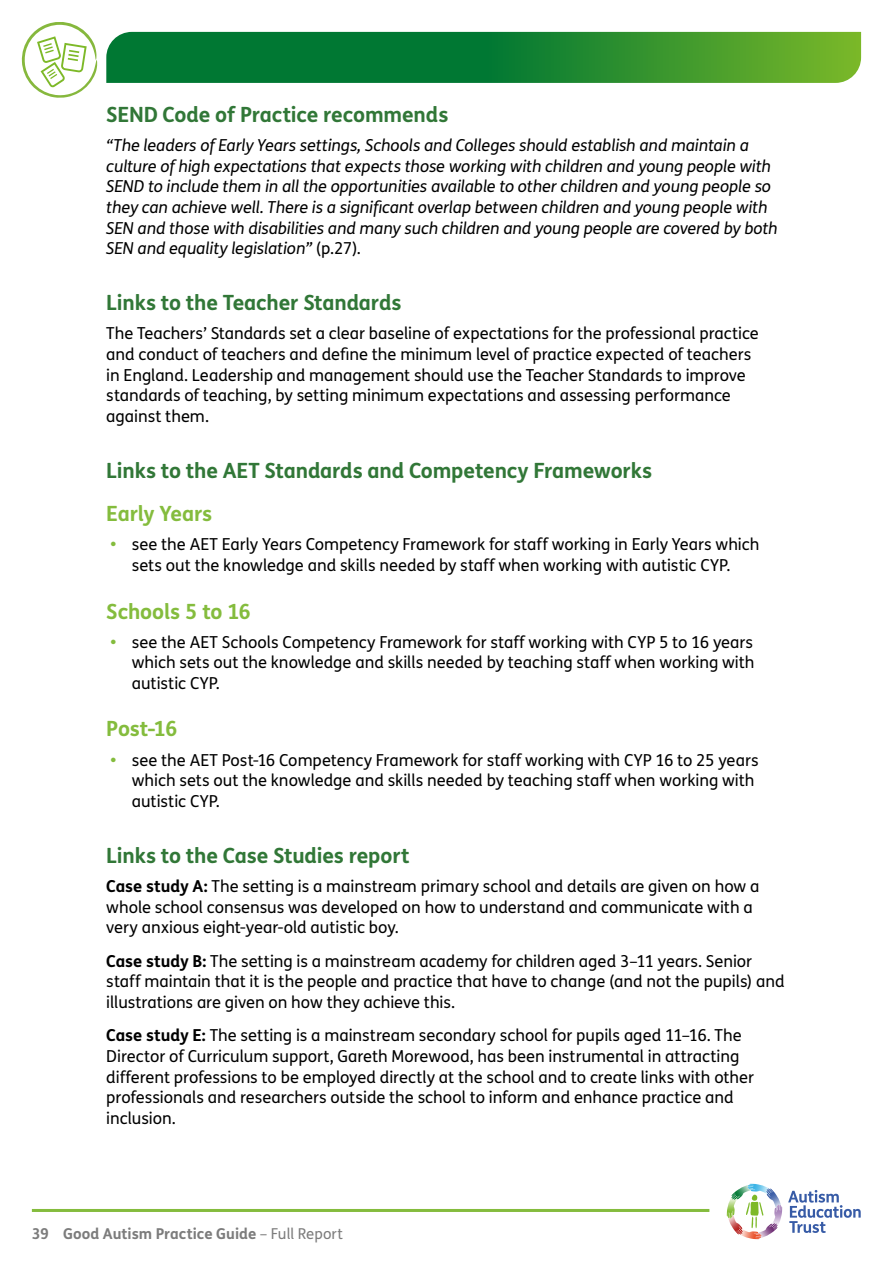
<style>
.page{position:relative;width:893px;height:1263px;background:#fff}
.page>*{position:absolute;margin:0;border:0;box-sizing:border-box;transform-origin:0 0}
.t1{font:700 21px "FS Me";letter-spacing:-.01em;color:#317737}
.t2{font:700 21px "FS Me";letter-spacing:-.01em;color:#84bc3d}
.t3{font:16.5px/20.7px "FS Me";color:#000}
.t4{font:italic 16.5px/20.7px "FS Me";letter-spacing:-.005em;color:#000}
.t5{font:700 15px "FS Me";color:#7c7c7c}
.s1{font-style:normal}
.s2{font-weight:700;color:#84bc3d}
.s3{font-weight:700}
.s4{font-weight:400}
</style>
<div class="page">
<svg style="left:788px;top:1190px;width:73px;height:43px"></svg>
<svg style="left:727px;top:1184px;width:52px;height:55px"></svg>
<hr style="left:32px;top:1209px;width:677px;height:3px;background:#84bc3d">
<svg style="left:106px;top:32px;width:755px;height:51px;background:#208832"></svg>
<svg style="left:22px;top:22px;width:75px;height:76px"></svg>
<p class="t1" style="left:106px;top:98px;width:344px">SEND Code of Practice recommends</p>
<p class="t4" style="left:106px;top:135px;width:673px">“The leaders of Early Years settings, Schools and Colleges should establish and maintain a culture of high expectations that expects those working with children and young people with SEND to include them in all the opportunities available to other children and young people so they can achieve well. There is a significant overlap between children and young people with SEN and those with disabilities and many such children and young people are covered by both SEN and equality legislation” <span class="s1">(p.27).</span></p>
<p class="t1" style="left:106px;top:287px;width:297px">Links to the Teacher Standards</p>
<p class="t3" style="left:106px;top:323px;width:654px">The Teachers’ Standards set a clear baseline of expectations for the professional practice and conduct of teachers and define the minimum level of practice expected of teachers in England. Leadership and management should use the Teacher Standards to improve standards of teaching, by setting minimum expectations and assessing performance against them.</p>
<p class="t1" style="left:106px;top:454px;width:547px">Links to the AET Standards and Competency Frameworks</p>
<p class="t2" style="left:106px;top:498px;width:107px">Early Years</p>
<p class="t3" style="left:111px;top:534px;width:650px;text-align:center"><span class="s2">•</span> see the AET Early Years Competency Framework for staff working in Early Years which sets out the knowledge and skills needed by staff when working with autistic CYP.</p>
<p class="t2" style="left:106px;top:595px;width:146px">Schools 5 to 16</p>
<p class="t3" style="left:132px;top:631px;width:624px;text-align:justify;text-indent:-21px"><span class="s2">•</span> see the AET Schools Competency Framework for staff working with CYP 5 to 16 years which sets out the knowledge and skills needed by teaching staff when working with autistic CYP.</p>
<p class="t2" style="left:106px;top:713px;width:73px">Post-16</p>
<p class="t3" style="left:132px;top:749px;width:628px;text-indent:-21px"><span class="s2">•</span> see the AET Post-16 Competency Framework for staff working with CYP 16 to 25 years which sets out the knowledge and skills needed by teaching staff when working with autistic CYP.</p>
<p class="t1" style="left:106px;top:839px;width:305px">Links to the Case Studies report</p>
<p class="t3" style="left:106px;top:875px;width:655px"><span class="s3">Case study A:</span> The setting is a mainstream primary school and details are given on how a whole school consensus was developed on how to understand and communicate with a very anxious eight-year-old autistic boy.</p>
<p class="t3" style="left:106px;top:950px;width:680px"><span class="s3">Case study B:</span> The setting is a mainstream academy for children aged 3–11 years. Senior staff maintain that it is the people and practice that have to change (and not the pupils) and illustrations are given on how they achieve this.</p>
<p class="t3" style="left:106px;top:1025px;width:649px"><span class="s3">Case study E:</span> The setting is a mainstream secondary school for pupils aged 11–16. The Director of Curriculum support, Gareth Morewood, has been instrumental in attracting different professions to be employed directly at the school and to create links with other professionals and researchers outside the school to inform and enhance practice and inclusion.</p>
<p class="t5" style="left:32px;top:1222px;width:313px">39 Good Autism Practice Guide <span class="s4">– Full Report</span></p>
</div>
